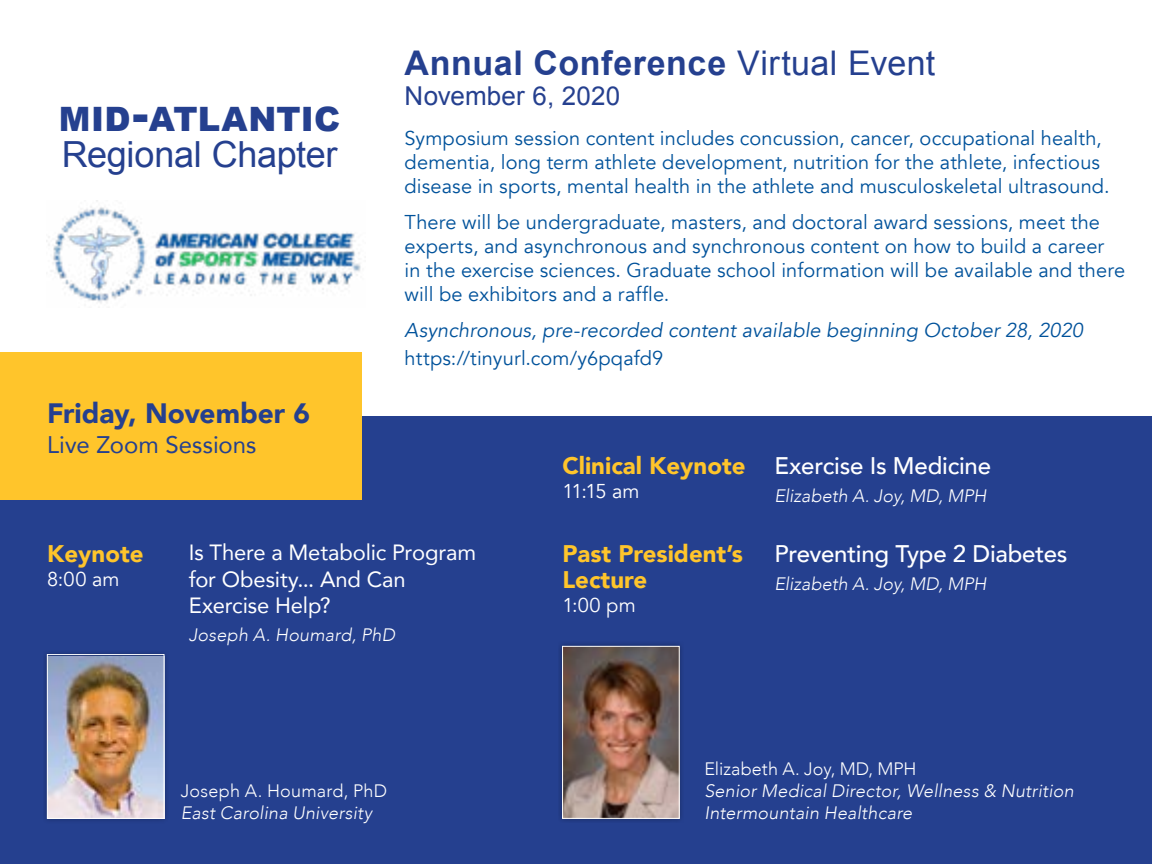
<style>
.page{position:relative;width:1152px;height:864px;background:#fff}
.page>*{position:absolute;margin:0;border:0;box-sizing:border-box;transform-origin:0 0}
.t1{font:36px "Arial";letter-spacing:-.01em;color:#25408f}
.t2{font:700 34px "Arial";letter-spacing:.02em;color:#25408f}
.t3{font:900 33.6px "Arial";letter-spacing:.01em;color:#25408f}
.t4{font:900 28px "Avenir";color:#25408f}
.t5{font:26px "Arial";letter-spacing:.005em;color:#25408f}
.t6{font:900 24px/26px "Avenir";color:#ffc52b}
.t7{font:500 24px "Avenir";letter-spacing:-.01em;color:#fff}
.t8{font:24px "Avenir";color:#25408f}
.t9{font:22px/26.4px "Avenir";letter-spacing:-.005em;color:#fff}
.t10{font:20px/24px "Avenir";letter-spacing:.005em;color:#00529b}
.t11{font:italic 20px "Avenir";letter-spacing:.005em;color:#00529b}
.t12{font:20px "Avenir";letter-spacing:.005em;color:#fff}
.t13{font:italic 300 18px/21.6px "Avenir";letter-spacing:.01em;color:#fff}
.t14{font:300 18px "Avenir";letter-spacing:.005em;color:#fff}
.s1{font-size:48px}
.s2{font-weight:400}
</style>
<div class="page">
<img style="left:46px;top:200px;width:315px;height:103px">
<div style="left:0;top:416px;width:1152px;height:448px;background:#25408f"></div>
<div style="left:43px;top:650px;width:126px;height:174px;background:#000;opacity:.32"></div>
<img style="left:49px;top:656px;width:113px;height:161px">
<div style="left:47px;top:654px;width:117px;height:165px;border:1px solid #fff"></div>
<div style="left:558px;top:641px;width:126px;height:182px;background:#000;opacity:.32"></div>
<img style="left:564px;top:648px;width:113px;height:169px">
<div style="left:562px;top:646px;width:117px;height:173px;border:1px solid #fff"></div>
<div style="left:0;top:352px;width:362px;height:148px;background:#ffc52b"></div>
<h3 class="t3" style="left:59px;top:95px;width:283px">MID<span class="s1">-</span>ATLANTIC</h3>
<h1 class="t1" style="left:62px;top:131px;width:277px">Regional Chapter</h1>
<h3 class="t4" style="left:47px;top:389px;width:265px">Friday, November 6</h3>
<p class="t8" style="left:47px;top:425px;width:211px">Live Zoom Sessions</p>
<h2 class="t2" style="left:405px;top:41px;width:532px">Annual Conference <span class="s2">Virtual Event</span></h2>
<h3 class="t5" style="left:405px;top:79px;width:217px">November 6, 2020</h3>
<p class="t10" style="left:405px;top:127px;width:707px">Symposium session content includes concussion, cancer, occupational health, dementia, long term athlete development, nutrition for the athlete, infectious disease in sports, mental health in the athlete and musculoskeletal ultrasound.</p>
<p class="t10" style="left:405px;top:211px;width:722px">There will be undergraduate, masters, and doctoral award sessions, meet the experts, and asynchronous and synchronous content on how to build a career<br>in the exercise sciences. Graduate school information will be available and there will be exhibitors and a raffle.</p>
<p class="t11" style="left:405px;top:318px;width:680px">Asynchronous, pre-recorded content available beginning October 28, 2020</p>
<p class="t10" style="left:405px;top:347px;width:260px">https://tinyurl.com/y6pqafd9</p>
<p class="t6" style="left:562px;top:452px;width:185px">Clinical Keynote</p>
<p class="t12" style="left:562px;top:479px;width:79px">11:15 am</p>
<p class="t7" style="left:774px;top:444px;width:218px">Exercise Is Medicine</p>
<p class="t13" style="left:774px;top:485px;width:214px">Elizabeth A. Joy, MD, MPH</p>
<p class="t6" style="left:47px;top:540px;width:98px">Keynote</p>
<p class="t12" style="left:47px;top:567px;width:74px">8:00 am</p>
<p class="t9" style="left:189px;top:539px;width:289px">Is There a Metabolic Program for Obesity... And Can<br>Exercise Help?</p>
<p class="t13" style="left:189px;top:624px;width:208px">Joseph A. Houmard, PhD</p>
<p class="t14" style="left:181px;top:780px;width:208px">Joseph A. Houmard, PhD</p>
<p class="t13" style="left:181px;top:802px;width:193px">East Carolina University</p>
<p class="t6" style="left:562px;top:540px;width:182px">Past President’s<br>Lecture</p>
<p class="t12" style="left:562px;top:593px;width:75px">1:00 pm</p>
<p class="t7" style="left:774px;top:533px;width:295px">Preventing Type 2 Diabetes</p>
<p class="t13" style="left:774px;top:573px;width:214px">Elizabeth A. Joy, MD, MPH</p>
<p class="t14" style="left:704px;top:758px;width:214px">Elizabeth A. Joy, MD, MPH</p>
<p class="t13" style="left:704px;top:780px;width:371px">Senior Medical Director, Wellness &amp; Nutrition<br>Intermountain Healthcare</p>
</div>
